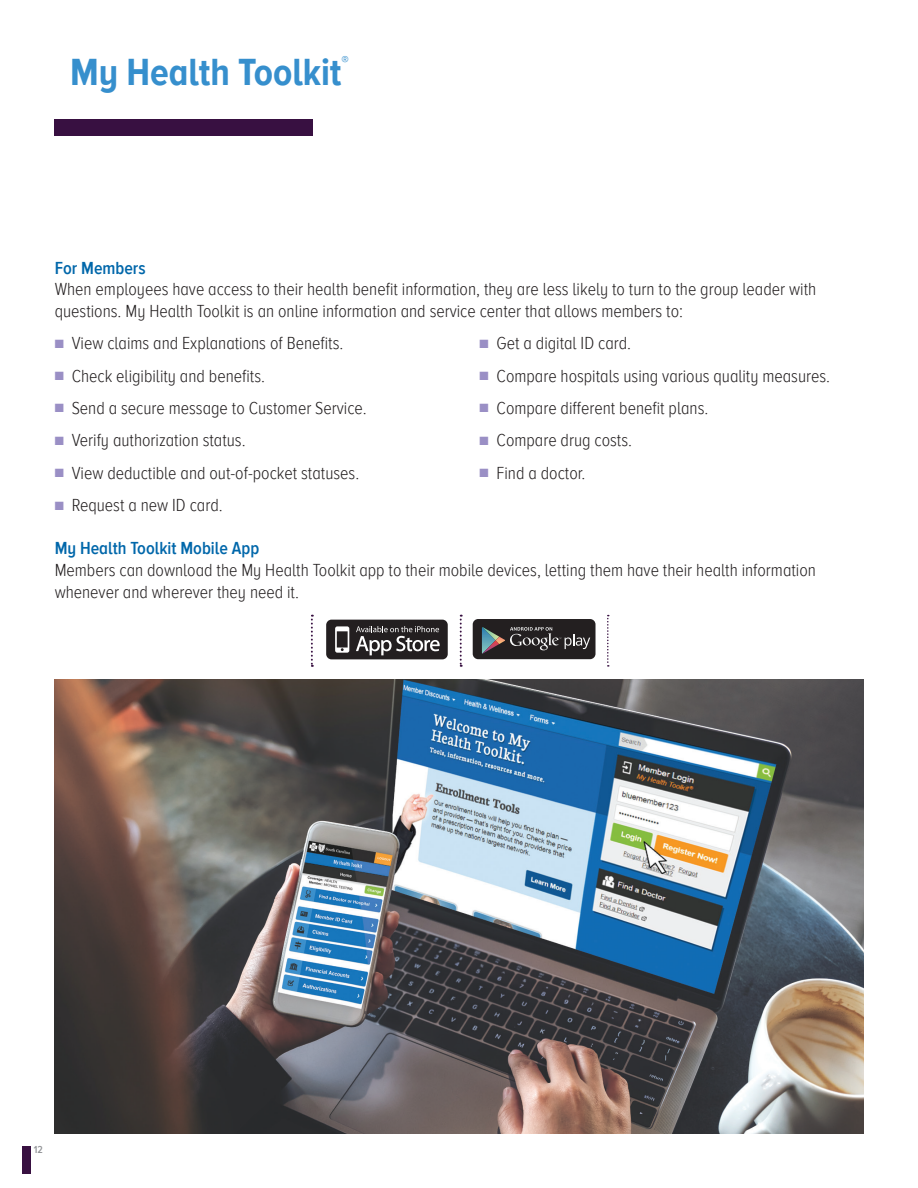
<style>
.page{position:relative;width:918px;height:1188px;background:#fff}
.page>*{position:absolute;margin:0;border:0;box-sizing:border-box;transform-origin:0 0}
.t1{font:700 39px "Proxima Nova A Cond";color:#368fcd}
.t2{font:300 18px/21.6px "Proxima Nova A Cond";color:#231f20}
.t3{font:600 18px "Proxima Nova A Cond";color:#0067aa}
.t4{font:700 14.85px "Proxima Nova A Cond";color:#368fcd}
.t5{font:600 10.5px "Proxima Nova A Cond";color:#939598}
.s1{color:#9a8fc5}
</style>
<div class="page">
<div style="left:22px;top:1146px;width:9px;height:27px;background:#381041"></div>
<div style="left:54px;top:119px;width:258px;height:17px;background:#381041"></div>
<img style="left:55px;top:679px;width:808px;height:455px">
<div style="left:326px;top:620px;width:122px;height:39px;background:#231f20;border-radius:5px"></div>
<svg style="left:335px;top:626px;width:14px;height:27px"></svg>
<svg style="left:356px;top:626px;width:84px;height:29px"></svg>
<div style="left:473px;top:619px;width:123px;height:40px;background:#231f20;border-radius:5px"></div>
<svg style="left:482px;top:627px;width:108px;height:27px"></svg>
<svg style="left:311px;top:615px;width:2px;height:52px"></svg>
<svg style="left:460px;top:615px;width:2px;height:52px"></svg>
<svg style="left:607px;top:615px;width:2px;height:52px"></svg>
<h1 class="t1" style="left:70px;top:50px;width:273px">My Health Toolkit</h1>
<p class="t4" style="left:342px;top:53px;width:9px">®</p>
<p class="t3" style="left:55px;top:258px;width:93px">For Members</p>
<p class="t2" style="left:55px;top:279px;width:763px">When employees have access to their health benefit information, they are less likely to turn to the group leader with questions. My Health Toolkit is an online information and service center that allows members to:</p>
<p class="t2" style="left:55px;top:333px;width:290px"><span class="s1">■</span> View claims and Explanations of Benefits.</p>
<p class="t2" style="left:55px;top:365px;width:212px"><span class="s1">■</span> Check eligibility and benefits.</p>
<p class="t2" style="left:55px;top:398px;width:314px"><span class="s1">■</span> Send a secure message to Customer Service.</p>
<p class="t2" style="left:55px;top:430px;width:192px"><span class="s1">■</span> Verify authorization status.</p>
<p class="t2" style="left:55px;top:462px;width:306px"><span class="s1">■</span> View deductible and out-of-pocket statuses.</p>
<p class="t2" style="left:55px;top:495px;width:170px"><span class="s1">■</span> Request a new ID card.</p>
<p class="t2" style="left:480px;top:333px;width:153px"><span class="s1">■</span> Get a digital ID card.</p>
<p class="t2" style="left:480px;top:365px;width:352px"><span class="s1">■</span> Compare hospitals using various quality measures.</p>
<p class="t2" style="left:480px;top:398px;width:230px"><span class="s1">■</span> Compare different benefit plans.</p>
<p class="t2" style="left:480px;top:430px;width:154px"><span class="s1">■</span> Compare drug costs.</p>
<p class="t2" style="left:480px;top:462px;width:107px"><span class="s1">■</span> Find a doctor.</p>
<p class="t3" style="left:55px;top:538px;width:206px">My Health Toolkit Mobile App</p>
<p class="t2" style="left:55px;top:560px;width:763px">Members can download the My Health Toolkit app to their mobile devices, letting them have their health information whenever and wherever they need it.</p>
<p class="t5" style="left:34px;top:1144px;width:11px">12</p>
</div>
